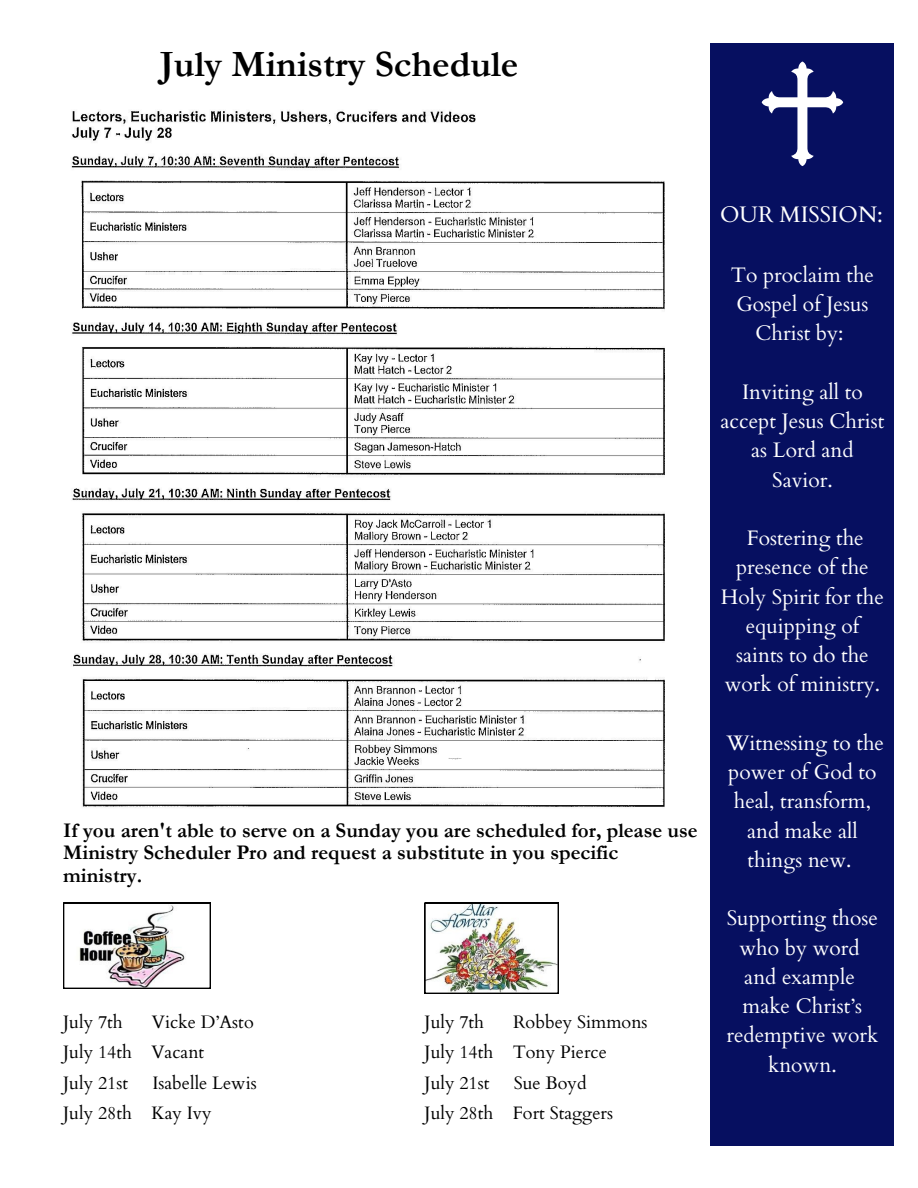
<style>
.page{position:relative;width:918px;height:1188px;background:#fff}
.page>*{position:absolute;margin:0;border:0;box-sizing:border-box;transform-origin:0 0}
.t1{font:700 37.5px "Garamond";color:#000}
.t2{font:22.5px "Cardo";color:#fff}
.t3{font:21px/29.2px "Cardo";color:#fff;text-align:center}
.t4{font:700 21px/22.5px "Garamond";color:#000}
.t5{font:18px/30.3px "Cardo";color:#000}
</style>
<div class="page">
<div style="left:711px;top:43px;width:183px;height:1102px;background:#060f60"></div>
<svg style="left:762px;top:62px;width:81px;height:104px"></svg>
<img style="left:71px;top:110px;width:594px;height:698px">
<img style="left:425px;top:903px;width:133px;height:91px">
<img style="left:63px;top:903px;width:148px;height:85px">
<h4 class="t1" style="left:160px;top:44px;width:360px">July Ministry Schedule</h4>
<h2 class="t4" style="left:63px;top:819px;width:636px">If you aren't able to serve on a Sunday you are scheduled for, please use<br>Ministry Scheduler Pro and request a substitute in you specific ministry.</h2>
<h4 class="t5" style="left:63px;top:1007px;width:61px">July 7th</h4>
<h4 class="t5" style="left:63px;top:1007px;width:192px;text-indent:89px">Vicke D’Asto<br>July 14th Vacant<br>July 21st</h4>
<h4 class="t5" style="left:63px;top:1068px;width:195px;text-indent:89px">Isabelle Lewis<br>July 28th Kay Ivy</h4>
<h4 class="t5" style="left:425px;top:1007px;width:61px">July 7th</h4>
<h4 class="t5" style="left:425px;top:1007px;width:225px;text-indent:89px">Robbey Simmons<br>July 14th Tony Pierce<br>July 21st</h4>
<h4 class="t5" style="left:425px;top:1068px;width:190px;text-indent:89px">Sue Boyd<br>July 28th Fort Staggers</h4>
<p class="t2" style="left:720px;top:200px;width:164px">OUR MISSION:</p>
<h3 class="t3" style="left:731px;top:261px;width:145px">To proclaim the<br>Gospel of Jesus<br>Christ by:</h3>
<p class="t3" style="left:721px;top:378px;width:165px">Inviting all to accept Jesus Christ as Lord and<br>Savior.</p>
<p class="t3" style="left:721px;top:524px;width:165px">Fostering the presence of the<br>Holy Spirit for the equipping of saints to do the work of ministry.</p>
<h5 class="t3" style="left:726px;top:729px;width:159px">Witnessing to the power of God to heal, transform, and make all things new.</h5>
<h5 class="t3" style="left:726px;top:904px;width:154px">Supporting those who by word and example make Christ’s redemptive work known.</h5>
</div>
